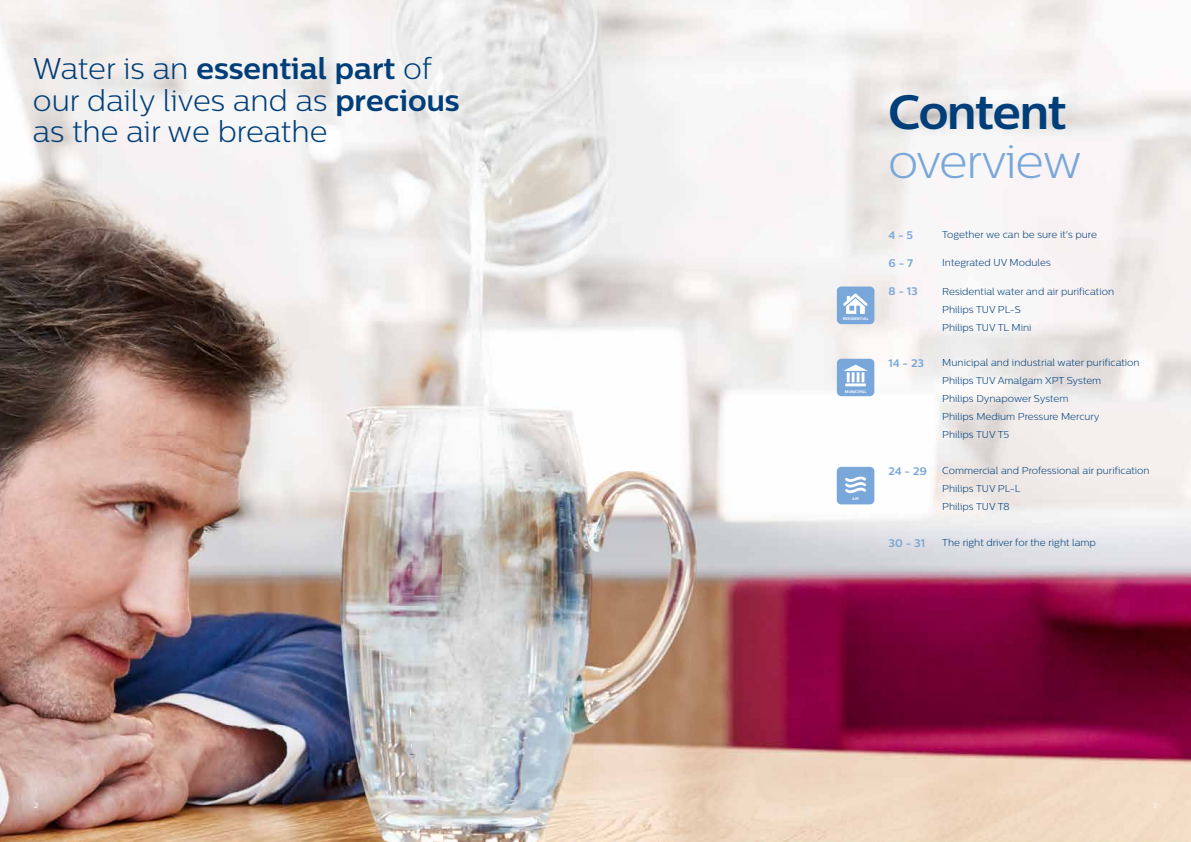
<style>
.page{position:relative;width:1191px;height:842px;background:#fff}
.page>*{position:absolute;margin:0;border:0;box-sizing:border-box;transform-origin:0 0}
.t1{font:300 48px "Centrale Sans";letter-spacing:-.025em;color:#79a7d9}
.t2{font:700 48px "Centrale Sans";letter-spacing:-.025em;color:#003e79}
.t3{font:300 30px/31.5px "Centrale Sans";color:#003e79}
.t4{font:700 11px "Centrale Sans";color:#79a7d9}
.t5{font:300 10px/18px "Centrale Sans";color:#003e79}
.t6{font:7px "Centrale Sans";color:#fff}
.t7{font:700 3.8px "Centrale Sans";color:#fff}
.s1{font-weight:700}
</style>
<div class="page">
<img style="left:0;top:0;width:1191px;height:842px">
<div style="left:837px;top:286px;width:37px;height:38px;background:#79a7d9;border-radius:4px"></div>
<svg style="left:843px;top:293px;width:24px;height:21px"></svg>
<div style="left:837px;top:359px;width:37px;height:37px;background:#79a7d9;border-radius:4px"></div>
<svg style="left:843px;top:365px;width:24px;height:21px"></svg>
<div style="left:836px;top:467px;width:38px;height:37px;background:#79a7d9;border-radius:4px"></div>
<svg style="left:845px;top:476px;width:21px;height:17px"></svg>
<h2 class="t3" style="left:33px;top:52px;width:428px">Water is an <span class="s1">essential part</span> of our daily lives and as <span class="s1">precious </span>as the air we breathe</h2>
<h1 class="t2" style="left:888px;top:83px;width:180px">Content</h1>
<h1 class="t1" style="left:888px;top:134px;width:195px">overview</h1>
<p class="t7" style="left:842px;top:317px;width:27px">RESIDENTIAL</p>
<p class="t7" style="left:844px;top:389px;width:23px">MUNICIPAL</p>
<p class="t7" style="left:852px;top:497px;width:8px">AIR</p>
<p class="t4" style="left:888px;top:228px;width:26px">4 - 5</p>
<p class="t5" style="left:942px;top:225px;width:156px">Together we can be sure it's pure</p>
<p class="t4" style="left:888px;top:256px;width:26px">6 - 7</p>
<p class="t5" style="left:942px;top:254px;width:110px">Integrated UV Modules</p>
<p class="t4" style="left:888px;top:285px;width:31px">8 - 13</p>
<p class="t5" style="left:942px;top:282px;width:173px">Residential water and air purification<br>Philips TUV PL-S<br>Philips TUV TL Mini</p>
<p class="t4" style="left:888px;top:357px;width:37px">14 - 23</p>
<p class="t5" style="left:942px;top:354px;width:199px">Municipal and industrial water purification<br>Philips TUV Amalgam XPT System<br>Philips Dynapower System<br>Philips Medium Pressure Mercury<br>Philips TUV T5</p>
<p class="t4" style="left:888px;top:465px;width:40px">24 - 29</p>
<p class="t5" style="left:942px;top:462px;width:209px">Commercial and Professional air purification<br>Philips TUV PL-L<br>Philips TUV T8</p>
<p class="t4" style="left:888px;top:536px;width:38px">30 - 31</p>
<p class="t5" style="left:942px;top:534px;width:155px">The right driver for the right lamp</p>
<p class="t6" style="left:34px;top:802px;width:5px">2</p>
<p class="t6" style="left:1153px;top:802px;width:6px">3</p>
</div>
